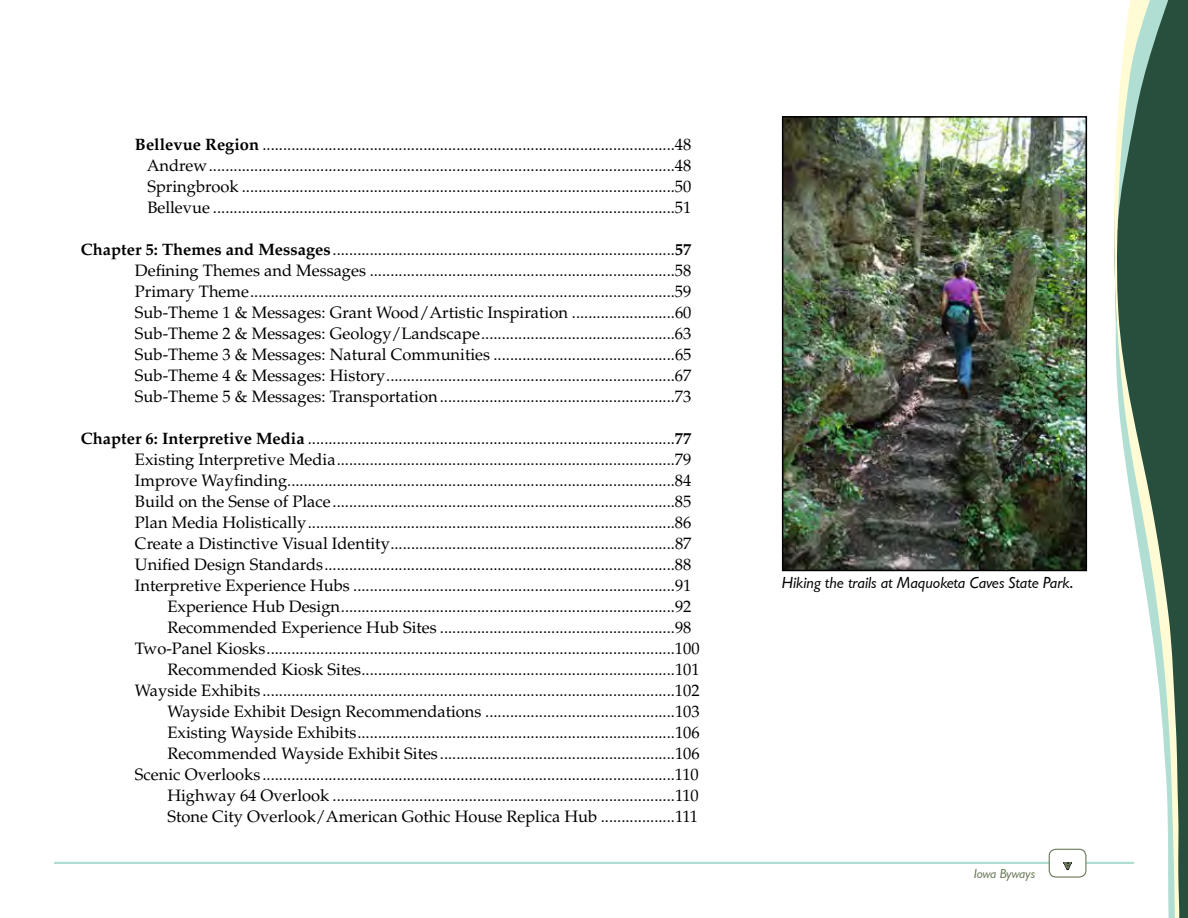
<style>
.page{position:relative;width:1188px;height:918px;background:#fff}
.page>*{position:absolute;margin:0;border:0;box-sizing:border-box;transform-origin:0 0}
.t1{font:16.5px/21px "Palatino";color:#000;text-align:justify}
.t2{font:16.5px "Garrison Sans ITALIC";color:#000}
.t3{font:700 16.5px "Cheltenham BT";color:#687857}
.t4{font:13.5px "Garrison Sans ITALIC";letter-spacing:-.015em;color:#687857}
.s1{font-weight:700}
</style>
<div class="page">
<hr style="left:54px;top:862px;width:1080px;height:2px;background:#b1ded3">
<div style="left:1049px;top:849px;width:37px;height:28px;background:#fff;border-radius:7px"></div>
<div style="left:1049px;top:849px;width:37px;height:29px;border:1px solid #687857;border-radius:7px"></div>
<svg style="left:1063px;top:862px;width:9px;height:8px"></svg>
<img style="left:785px;top:119px;width:299px;height:449px">
<div style="left:782px;top:116px;width:305px;height:455px;border:2px solid #000"></div>
<div style="left:1180px;top:0;width:8px;height:918px;background:#284f3e"></div>
<svg style="left:1112px;top:0;width:68px;height:918px;fill:#284f3e"></svg>
<svg style="left:1115px;top:293px;width:60px;height:625px"></svg>
<p class="t1" style="left:147px;top:134px;width:546px;text-indent:-12px"><span class="s1">Bellevue Region</span> ....................................................................................................48<br>Andrew.................................................................................................................48<br>Springbrook .........................................................................................................50<br>Bellevue ................................................................................................................51</p>
<p class="t1" style="left:135px;top:239px;width:558px;text-indent:-54px"><span class="s1">Chapter 5: Themes and Messages</span> ...................................................................................<span class="s1">57<br></span>Defining Themes and Messages ..........................................................................58<br>Primary Theme.......................................................................................................59<br>Sub-Theme 1 &amp; Messages: Grant Wood/Artistic Inspiration .........................60<br>Sub-Theme 2 &amp; Messages: Geology/Landscape...............................................63<br>Sub-Theme 3 &amp; Messages: Natural Communities ............................................65<br>Sub-Theme 4 &amp; Messages: History......................................................................67<br>Sub-Theme 5 &amp; Messages: Transportation.........................................................73</p>
<p class="t1" style="left:81px;top:428px;width:612px"><span class="s1">Chapter 6: Interpretive Media</span> .........................................................................................<span class="s1">77</span></p>
<p class="t1" style="left:135px;top:449px;width:558px">Existing Interpretive Media..................................................................................79</p>
<p class="t1" style="left:135px;top:470px;width:558px">Improve Wayfinding..............................................................................................84</p>
<p class="t1" style="left:135px;top:491px;width:558px">Build on the Sense of Place...................................................................................85</p>
<p class="t1" style="left:135px;top:512px;width:558px">Plan Media Holistically.........................................................................................86</p>
<p class="t1" style="left:135px;top:533px;width:558px">Create a Distinctive Visual Identity.....................................................................87</p>
<p class="t1" style="left:135px;top:554px;width:558px">Unified Design Standards.....................................................................................88</p>
<p class="t1" style="left:135px;top:575px;width:558px">Interpretive Experience Hubs ..............................................................................91</p>
<p class="t1" style="left:167px;top:596px;width:526px">Experience Hub Design.................................................................................92</p>
<p class="t1" style="left:167px;top:617px;width:526px">Recommended Experience Hub Sites .........................................................98</p>
<p class="t1" style="left:135px;top:638px;width:566px">Two-Panel Kiosks...................................................................................................100</p>
<p class="t1" style="left:167px;top:659px;width:534px">Recommended Kiosk Sites............................................................................101</p>
<p class="t1" style="left:135px;top:680px;width:566px">Wayside Exhibits ....................................................................................................102</p>
<p class="t1" style="left:167px;top:701px;width:534px">Wayside Exhibit Design Recommendations ..............................................103</p>
<p class="t1" style="left:167px;top:722px;width:534px">Existing Wayside Exhibits.............................................................................106</p>
<p class="t1" style="left:167px;top:743px;width:534px">Recommended Wayside Exhibit Sites .........................................................106</p>
<p class="t1" style="left:135px;top:764px;width:565px">Scenic Overlooks ....................................................................................................110</p>
<p class="t1" style="left:167px;top:785px;width:533px">Highway 64 Overlook ...................................................................................110</p>
<p class="t1" style="left:167px;top:806px;width:532px">Stone City Overlook/American Gothic House Replica Hub ..................111</p>
<p class="t2" style="left:782px;top:574px;width:293px">Hiking the trails at Maquoketa Caves State Park.</p>
<p class="t4" style="left:974px;top:866px;width:63px">Iowa Byways</p>
<p class="t3" style="left:1064px;top:853px;width:9px">v</p>
</div>
